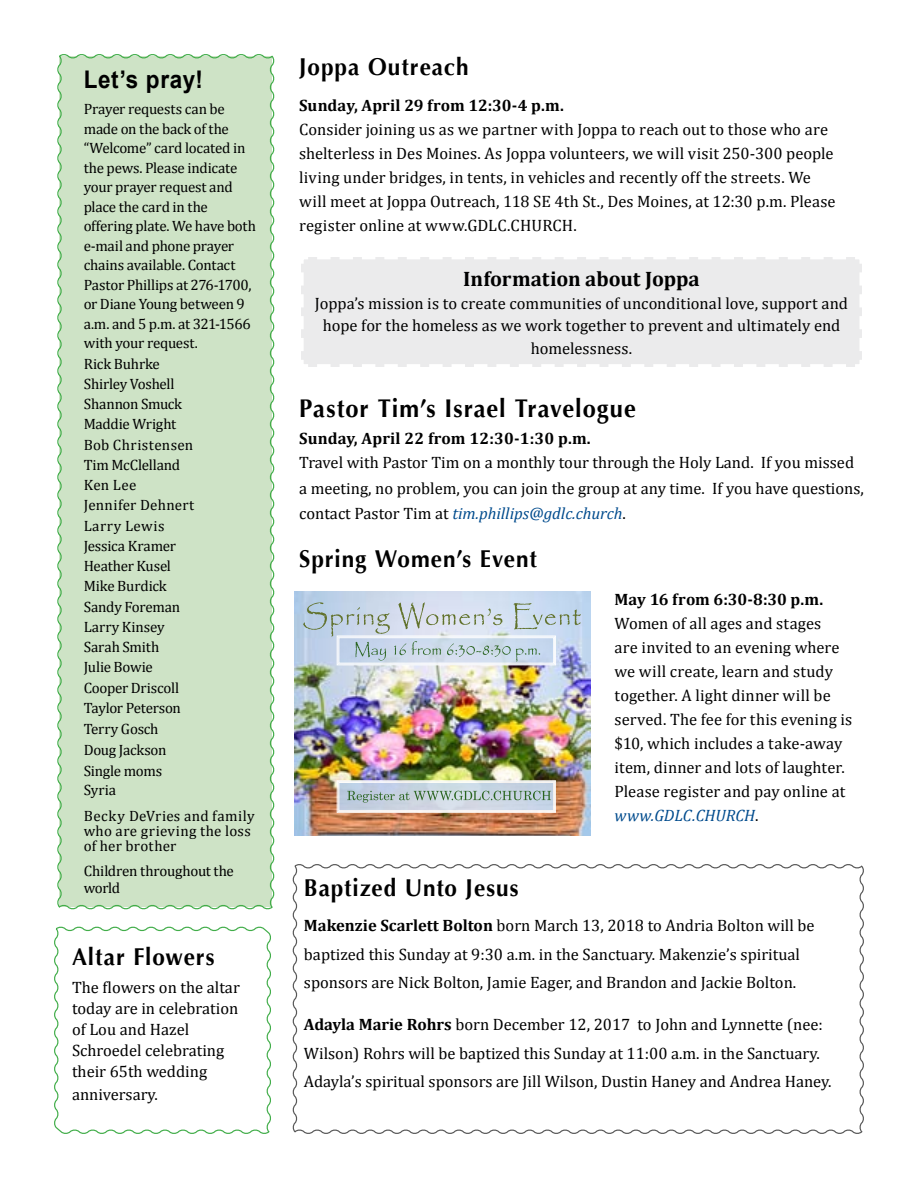
<style>
.page{position:relative;width:918px;height:1188px;background:#fff}
.page>*{position:absolute;margin:0;border:0;box-sizing:border-box;transform-origin:0 0}
.t1{font:700 25.5px "Optima";letter-spacing:.04em;color:#000;scale:.93 1}
.t2{font:700 24.3px "Optima";letter-spacing:.045em;color:#000;scale:.93 1}
.t3{font:700 24.3px "Arial";letter-spacing:.03em;color:#000;scale:.93 1}
.t4{font:700 21px "Cambria";letter-spacing:-.01em;color:#000}
.t5{font:16.5px/24px "Cambria";color:#000}
.t6{font:16.5px/25.5px "Cambria";color:#000101}
.t7{font:700 16.5px "Cambria";color:#000}
.t8{font:700 16.5px "Cambria";letter-spacing:.01em;color:#000101}
.t9{font:15px/20.1px "Cambria";letter-spacing:-.01em;color:#000}
.t10{font:15px/15px "Cambria";letter-spacing:.015em;color:#000}
.t11{font:15px/25.5px "Cambria";letter-spacing:.02em;color:#000}
.s1{font-weight:700}
.s2{font-style:italic;color:#004b8d}
</style>
<div class="page">
<div style="left:57px;top:54px;width:218px;height:856px;background:#cee3c6"></div>
<svg style="left:292px;top:864px;width:572px;height:270px"></svg>
<svg style="left:54px;top:926px;width:217px;height:208px"></svg>
<div style="left:301px;top:257px;width:561px;height:110px;background:#ebebec"></div>
<img style="left:294px;top:592px;width:297px;height:243px">
<svg style="left:337px;top:780px;width:219px;height:33px;background:#c5d1d6"></svg>
<svg style="left:303px;top:602px;width:278px;height:63px;background:#c5d2e0"></svg>
<h2 class="t2" style="left:299px;top:52px;width:184px">Joppa Outreach</h2>
<p class="t7" style="left:299px;top:93px;width:266px">Sunday, April 29 from 12:30-4 p.m.</p>
<p class="t5" style="left:299px;top:117px;width:538px">Consider joining us as we partner with Joppa to reach out to those who are shelterless in Des Moines. As Joppa volunteers, we will visit 250-300 people living under bridges, in tents, in vehicles and recently off the streets. We will meet at Joppa Outreach, 118 SE 4th St., Des Moines, at 12:30 p.m. Please register online at www.GDLC.CHURCH.</p>
<p class="t4" style="left:463px;top:264px;width:238px">Information about Joppa</p>
<p class="t5" style="left:315px;top:292px;width:535px;line-height:22.5px;text-align:center">Joppa’s mission is to create communities of unconditional love, support and hope for the homeless as we work together to prevent and ultimately end homelessness.</p>
<h2 class="t3" style="left:84px;top:63px;width:130px">Let’s pray!</h2>
<p class="t9" style="left:84px;top:99px;width:174px">Prayer requests can be made on the back of the “Welcome” card located in the pews. Please indicate your prayer request and place the card in the offering plate. We have both e-mail and phone prayer chains available. Contact<br>Pastor Phillips at 276-1700, or Diane Young between 9 a.m. and 5 p.m. at 321-1566 with your request.<br>Rick Buhrke<br>Shirley Voshell<br>Shannon Smuck<br>Maddie Wright<br>Bob Christensen<br>Tim McClelland<br>Ken Lee<br>Jennifer Dehnert<br>Larry Lewis<br>Jessica Kramer<br>Heather Kusel<br>Mike Burdick<br>Sandy Foreman<br>Larry Kinsey<br>Sarah Smith<br>Julie Bowie<br>Cooper Driscoll<br>Taylor Peterson<br>Terry Gosch<br>Doug Jackson<br>Single moms</p>
<p class="t11" style="left:84px;top:778px;width:172px">Syria<br>Becky DeVries and family</p>
<p class="t10" style="left:84px;top:823px;width:169px">who are grieving the loss of her brother</p>
<p class="t9" style="left:84px;top:863px;width:152px;line-height:16.5px">Children throughout the world</p>
<h2 class="t2" style="left:304px;top:874px;width:232px">Baptized Unto Jesus</h2>
<p class="t5" style="left:304px;top:911px;width:512px;line-height:28.5px"><span class="s1">Makenzie Scarlett Bolton</span> born March 13, 2018 to Andria Bolton will be baptized this Sunday at 9:30 a.m. in the Sanctuary. Makenzie’s spiritual sponsors are Nick Bolton, Jamie Eager, and Brandon and Jackie Bolton.</p>
<p class="t5" style="left:304px;top:1010px;width:529px;line-height:28.5px"><span class="s1">Adayla Marie Rohrs</span> born December 12, 2017 to John and Lynnette (nee:<br>Wilson) Rohrs will be baptized this Sunday at 11:00 a.m. in the Sanctuary.<br>Adayla’s spiritual sponsors are Jill Wilson, Dustin Haney and Andrea Haney.</p>
<h1 class="t1" style="left:299px;top:394px;width:364px">Pastor Tim’s Israel Travelogue</h1>
<p class="t8" style="left:299px;top:427px;width:293px">Sunday, April 22 from 12:30-1:30 p.m.</p>
<p class="t6" style="left:299px;top:450px;width:566px">Travel with Pastor Tim on a monthly tour through the Holy Land. If you missed a meeting, no problem, you can join the group at any time. If you have questions, contact Pastor Tim at <span class="s2">tim.phillips@gdlc.church</span>.</p>
<h2 class="t2" style="left:299px;top:545px;width:257px">Spring Women’s Event</h2>
<p class="t7" style="left:615px;top:587px;width:210px">May 16 from 6:30-8:30 p.m.</p>
<p class="t5" style="left:615px;top:611px;width:239px">Women of all ages and stages<br>are invited to an evening where we will create, learn and study together. A light dinner will be served. The fee for this evening is $10, which includes a take-away item, dinner and lots of laughter.<br>Please register and pay online at <span class="s2">www.GDLC.CHURCH</span>.</p>
<h2 class="t2" style="left:72px;top:943px;width:155px">Altar Flowers</h2>
<p class="t5" style="left:72px;top:977px;width:169px;line-height:21px">The flowers on the altar today are in celebration of Lou and Hazel<br>Schroedel celebrating their 65th wedding</p>
<p class="t5" style="left:72px;top:1082px;width:87px">anniversary.</p>
</div>
